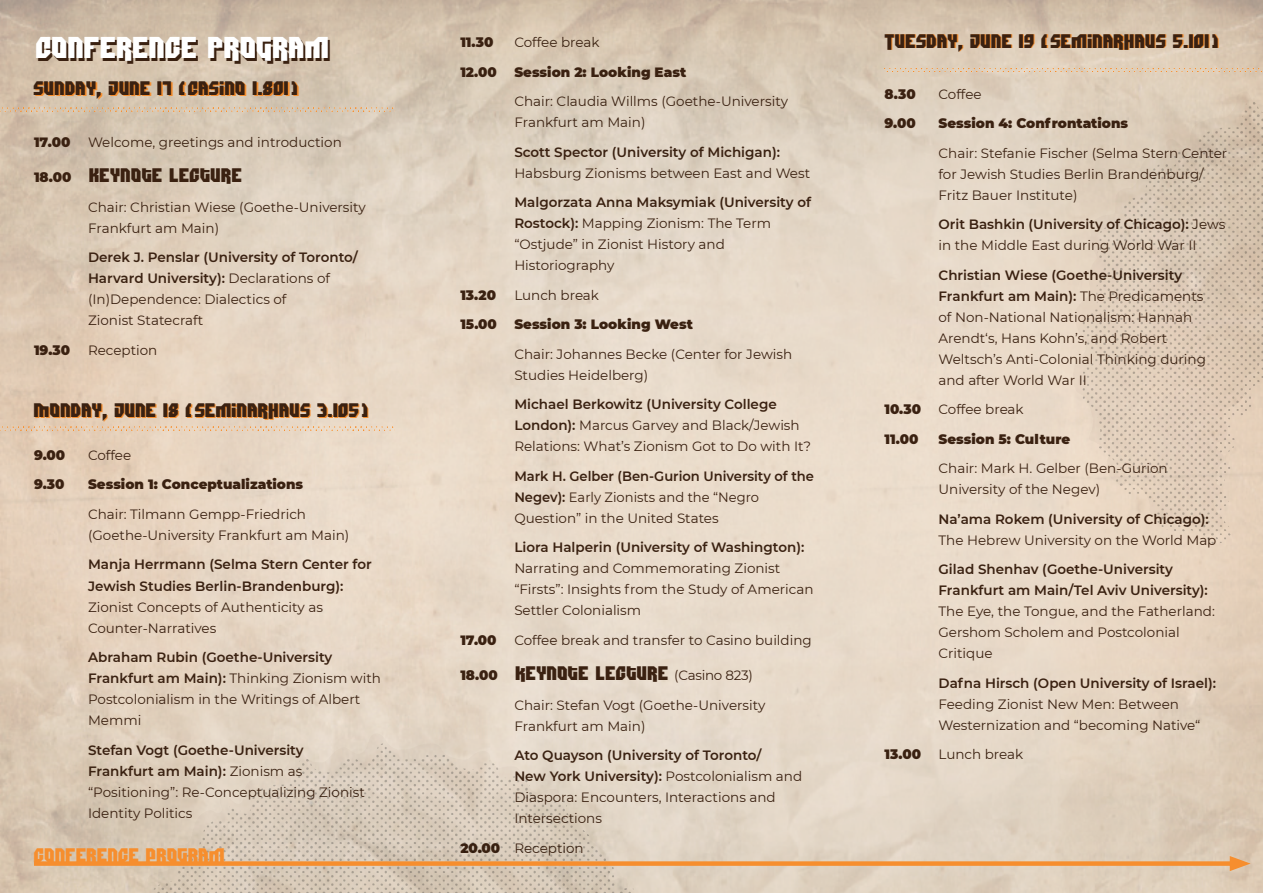
<style>
.page{position:relative;width:1263px;height:893px;background:#fff}
.page>*{position:absolute;margin:0;border:0;box-sizing:border-box;transform-origin:0 0}
.t1{font:30px "Dimitri";color:#3a2111}
.t2{font:19.5px "Dimitri";color:#3a2111}
.t3{font:19.5px "Dimitri";color:#f68e2e}
.t4{font:13.5px/21px "Montserrat";color:#3a2111}
.t5{font:600 13.5px/21px "Montserrat";color:#3a2111}
.t6{font:900 13.5px "Montserrat";color:#3a2111}
.s1{font-family:"Montserrat";font-weight:900;font-size:13.5px}
.s2{font-weight:600}
.s3{font-family:"Montserrat";font-size:13.5px}
.s4{font-weight:900}
</style>
<div class="page">
<img style="left:0;top:0;width:1263px;height:893px">
<img style="left:1074px;top:76px;width:189px;height:479px">
<img style="left:127px;top:733px;width:534px;height:160px">
<img style="left:883px;top:68px;width:380px;height:4px">
<img style="left:0;top:107px;width:394px;height:4px">
<img style="left:0;top:426px;width:394px;height:5px">
<div style="left:34px;top:861px;width:1204px;height:5px;background:#f68e2e"></div>
<svg style="left:1230px;top:856px;width:20px;height:15px"></svg>
<h1 class="t1" style="left:36px;top:37px;width:295px">CONFERENCE PROGRAM</h1>
<h2 class="t2" style="left:32px;top:80px;width:266px">SUNDAY, JUNE 17 (CASINO 1.801)</h2>
<p class="t6" style="left:34px;top:132px;width:38px">17.00</p>
<p class="t4" style="left:88px;top:131px;width:255px">Welcome, greetings and introduction</p>
<h2 class="t2" style="left:34px;top:167px;width:209px"><span class="s1">18.00</span> KEYNOTE LECTURE</h2>
<p class="t4" style="left:88px;top:196px;width:279px">Chair: Christian Wiese (Goethe-University<br>Frankfurt am Main)</p>
<p class="t4" style="left:88px;top:247px;width:271px"><span class="s2">Derek J. Penslar (University of Toronto/ Harvard University):</span> Declarations of (In)Dependence: Dialectics of<br>Zionist Statecraft</p>
<p class="t6" style="left:34px;top:340px;width:38px">19.30</p>
<p class="t4" style="left:88px;top:339px;width:71px">Reception</p>
<h2 class="t2" style="left:33px;top:401px;width:336px">MONDAY, JUNE 18 (SEMINARHAUS 3.105)</h2>
<p class="t6" style="left:34px;top:445px;width:33px">9.00</p>
<p class="t4" style="left:88px;top:444px;width:45px">Coffee</p>
<p class="t6" style="left:34px;top:475px;width:32px">9.30</p>
<p class="t6" style="left:88px;top:475px;width:217px">Session 1: Conceptualizations</p>
<p class="t4" style="left:88px;top:503px;width:263px">Chair: Tilmann Gempp-Friedrich (Goethe-University Frankfurt am Main)</p>
<p class="t5" style="left:88px;top:554px;width:285px">Manja Herrmann (Selma Stern Center for<br>Jewish Studies Berlin-Brandenburg):</p>
<p class="t4" style="left:88px;top:596px;width:236px">Zionist Concepts of Authenticity as<br>Counter-Narratives</p>
<p class="t4" style="left:88px;top:646px;width:294px"><span class="s2">Abraham Rubin (Goethe-University<br>Frankfurt am Main):</span> Thinking Zionism with<br>Postcolonialism in the Writings of Albert<br>Memmi</p>
<p class="t4" style="left:88px;top:739px;width:278px"><span class="s2">Stefan Vogt (Goethe-University<br>Frankfurt am Main):</span> Zionism as “Positioning”: Re-Conceptualizing Zionist<br>Identity Politics</p>
<h2 class="t3" style="left:33px;top:846px;width:193px">CONFERENCE PROGRAM</h2>
<p class="t6" style="left:460px;top:32px;width:35px">11.30</p>
<p class="t4" style="left:514px;top:31px;width:87px">Coffee break</p>
<p class="t6" style="left:460px;top:62px;width:38px">12.00</p>
<p class="t6" style="left:514px;top:62px;width:173px">Session 2: Looking East</p>
<p class="t4" style="left:514px;top:90px;width:275px">Chair: Claudia Willms (Goethe-University<br>Frankfurt am Main)</p>
<p class="t5" style="left:514px;top:141px;width:267px">Scott Spector (University of Michigan):</p>
<p class="t4" style="left:514px;top:162px;width:297px">Habsburg Zionisms between East and West</p>
<p class="t4" style="left:514px;top:191px;width:298px"><span class="s2">Malgorzata Anna Maksymiak (University of<br>Rostock):</span> Mapping Zionism: The Term “Ostjude” in Zionist History and<br>Historiography</p>
<p class="t6" style="left:460px;top:285px;width:37px">13.20</p>
<p class="t4" style="left:514px;top:284px;width:86px">Lunch break</p>
<p class="t6" style="left:460px;top:314px;width:38px">15.00</p>
<p class="t6" style="left:514px;top:314px;width:180px">Session 3: Looking West</p>
<p class="t4" style="left:514px;top:343px;width:279px">Chair: Johannes Becke (Center for Jewish<br>Studies Heidelberg)</p>
<p class="t4" style="left:514px;top:393px;width:298px"><span class="s2">Michael Berkowitz (University College<br>London):</span> Marcus Garvey and Black/Jewish<br>Relations: What’s Zionism Got to Do with It?</p>
<p class="t4" style="left:514px;top:465px;width:301px"><span class="s2">Mark H. Gelber (Ben-Gurion University of the<br>Negev):</span> Early Zionists and the “Negro<br>Question” in the United States</p>
<p class="t5" style="left:514px;top:536px;width:291px">Liora Halperin (University of Washington):</p>
<p class="t4" style="left:514px;top:557px;width:301px">Narrating and Commemorating Zionist “Firsts”: Insights from the Study of American<br>Settler Colonialism</p>
<p class="t6" style="left:460px;top:630px;width:38px">17.00</p>
<p class="t4" style="left:514px;top:629px;width:299px">Coffee break and transfer to Casino building</p>
<h2 class="t2" style="left:460px;top:664px;width:294px"><span class="s1">18.00</span> KEYNOTE LECTURE <span class="s3">(Casino 823)</span></h2>
<p class="t4" style="left:514px;top:694px;width:253px">Chair: Stefan Vogt (Goethe-University<br>Frankfurt am Main)</p>
<p class="t4" style="left:514px;top:744px;width:289px"><span class="s2">Ato Quayson (University of Toronto/<br>New York University):</span> Postcolonialism and Diaspora: Encounters, Interactions and Intersections</p>
<p class="t4" style="left:460px;top:837px;width:125px"><span class="s4">20.00</span> Reception</p>
<h2 class="t2" style="left:883px;top:33px;width:336px">TUESDAY, JUNE 19 (SEMINARHAUS 5.101)</h2>
<p class="t6" style="left:884px;top:84px;width:33px">8.30</p>
<p class="t4" style="left:938px;top:83px;width:45px">Coffee</p>
<p class="t6" style="left:884px;top:113px;width:33px">9.00</p>
<p class="t6" style="left:938px;top:113px;width:191px">Session 4: Confrontations</p>
<p class="t4" style="left:938px;top:142px;width:290px">Chair: Stefanie Fischer (Selma Stern Center for Jewish Studies Berlin Brandenburg/<br>Fritz Bauer Institute)</p>
<p class="t4" style="left:938px;top:213px;width:288px"><span class="s2">Orit Bashkin (University of Chicago):</span> Jews in the Middle East during World War II</p>
<p class="t4" style="left:938px;top:264px;width:269px"><span class="s2">Christian Wiese (Goethe-University Frankfurt am Main):</span> The Predicaments of Non-National Nationalism: Hannah Arendt‘s, Hans Kohn’s, and Robert Weltsch’s Anti-Colonial Thinking during and after World War II</p>
<p class="t6" style="left:884px;top:399px;width:38px">10.30</p>
<p class="t4" style="left:938px;top:398px;width:87px">Coffee break</p>
<p class="t6" style="left:884px;top:429px;width:35px">11.00</p>
<p class="t6" style="left:938px;top:429px;width:133px">Session 5: Culture</p>
<p class="t4" style="left:938px;top:457px;width:231px">Chair: Mark H. Gelber (Ben-Gurion<br>University of the Negev)</p>
<p class="t5" style="left:938px;top:508px;width:272px">Na’ama Rokem (University of Chicago):</p>
<p class="t4" style="left:938px;top:529px;width:279px">The Hebrew University on the World Map</p>
<p class="t5" style="left:938px;top:558px;width:271px">Gilad Shenhav (Goethe-University<br>Frankfurt am Main/Tel Aviv University):</p>
<p class="t4" style="left:938px;top:600px;width:278px">The Eye, the Tongue, and the Fatherland:<br>Gershom Scholem and Postcolonial<br>Critique</p>
<p class="t5" style="left:938px;top:672px;width:279px">Dafna Hirsch (Open University of Israel):</p>
<p class="t4" style="left:938px;top:693px;width:263px">Feeding Zionist New Men: Between<br>Westernization and “becoming Native“</p>
<p class="t6" style="left:884px;top:744px;width:38px">13.00</p>
<p class="t4" style="left:938px;top:743px;width:86px">Lunch break</p>
</div>
